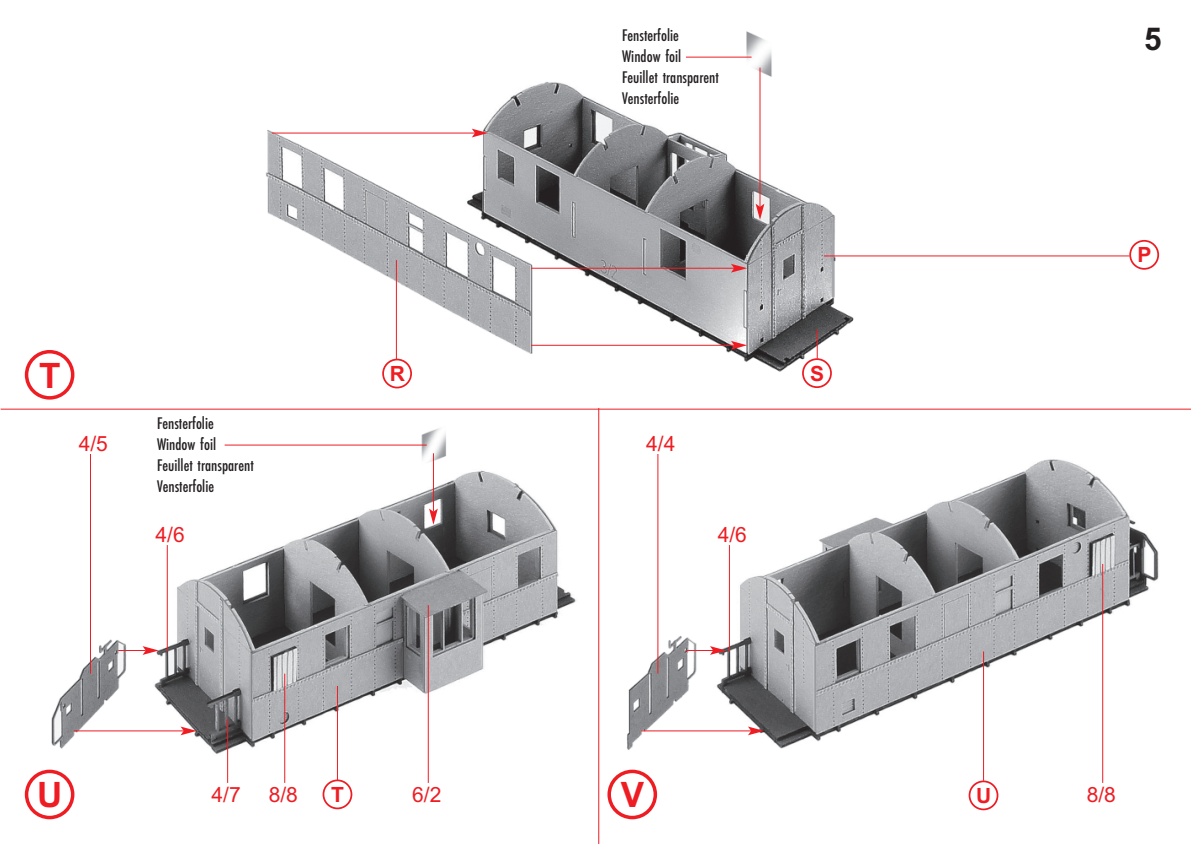
<style>
.page{position:relative;width:1191px;height:844px;background:#fff}
.page>*{position:absolute;margin:0;border:0;box-sizing:border-box;transform-origin:0 0}
.t1{font:700 35px "Arial";color:#ee1d23}
.t2{font:700 31.5px "Arial";color:#231f20}
.t3{font:21px "Arial";color:#ee1d23}
.t4{font:700 21px "Arial";color:#ee1d23}
.t5{font:17.5px/21px "Futura EF Medium Con";color:#231f20}
</style>
<div class="page">
<hr style="left:598px;top:408px;width:1px;height:435px;background:#ee1d23">
<hr style="left:1px;top:408px;width:1190px;height:1px;background:#ee1d23">
<img style="left:265px;top:31px;width:592px;height:341px">
<img style="left:51px;top:428px;width:525px;height:330px">
<img style="left:627px;top:454px;width:532px;height:299px">
<svg style="left:382px;top:358px;width:30px;height:30px"></svg>
<svg style="left:25px;top:350px;width:49px;height:49px"></svg>
<svg style="left:25px;top:769px;width:49px;height:50px"></svg>
<svg style="left:607px;top:769px;width:50px;height:50px"></svg>
<svg style="left:322px;top:779px;width:30px;height:30px"></svg>
<svg style="left:968px;top:780px;width:30px;height:30px"></svg>
<svg style="left:1129px;top:240px;width:30px;height:30px"></svg>
<hr style="left:90px;top:454px;width:1px;height:219px;background:#ee1d23">
<hr style="left:167px;top:545px;width:1px;height:106px;background:#ee1d23">
<hr style="left:227px;top:718px;width:1px;height:64px;background:#ee1d23">
<hr style="left:428px;top:605px;width:1px;height:177px;background:#ee1d23">
<hr style="left:284px;top:673px;width:1px;height:109px;background:#ee1d23">
<hr style="left:1102px;top:563px;width:1px;height:219px;background:#ee1d23">
<hr style="left:337px;top:685px;width:1px;height:95px;background:#ee1d23">
<hr style="left:396px;top:260px;width:1px;height:99px;background:#ee1d23">
<svg style="left:802px;top:329px;width:30px;height:59px"></svg>
<hr style="left:686px;top:57px;width:65px;height:1px;background:#ee1d23">
<hr style="left:225px;top:444px;width:202px;height:1px;background:#ee1d23">
<hr style="left:823px;top:255px;width:306px;height:1px;background:#ee1d23">
<hr style="left:759px;top:68px;width:1px;height:139px;background:#ee1d23">
<svg style="left:755px;top:204px;width:9px;height:16px"></svg>
<hr style="left:433px;top:453px;width:1px;height:58px;background:#ee1d23">
<svg style="left:429px;top:508px;width:9px;height:16px"></svg>
<hr style="left:531px;top:345px;width:203px;height:1px;background:#ee1d23">
<svg style="left:731px;top:341px;width:16px;height:8px"></svg>
<hr style="left:531px;top:268px;width:203px;height:1px;background:#ee1d23">
<svg style="left:731px;top:264px;width:16px;height:8px"></svg>
<hr style="left:272px;top:133px;width:203px;height:1px;background:#ee1d23">
<svg style="left:472px;top:129px;width:16px;height:8px"></svg>
<svg style="left:118px;top:646px;width:41px;height:8px"></svg>
<hr style="left:74px;top:730px;width:110px;height:1px;background:#ee1d23">
<svg style="left:180px;top:726px;width:17px;height:9px"></svg>
<hr style="left:657px;top:454px;width:1px;height:219px;background:#ee1d23">
<hr style="left:729px;top:545px;width:1px;height:106px;background:#ee1d23">
<hr style="left:983px;top:651px;width:1px;height:129px;background:#ee1d23">
<svg style="left:685px;top:646px;width:41px;height:8px"></svg>
<hr style="left:641px;top:730px;width:110px;height:1px;background:#ee1d23">
<svg style="left:748px;top:726px;width:16px;height:9px"></svg>
<p class="t5" style="left:622px;top:26px;width:58px">Fensterfolie</p>
<h2 class="t2" style="left:1144px;top:20px;width:19px">5</h2>
<p class="t5" style="left:622px;top:47px;width:98px">Window foil<br>Feuillet transparent<br>Vensterfolie</p>
<h1 class="t1" style="left:39px;top:355px;width:23px">T</h1>
<p class="t4" style="left:390px;top:361px;width:17px">R</p>
<p class="t4" style="left:810px;top:361px;width:16px">S</p>
<p class="t3" style="left:79px;top:431px;width:31px">4/5</p>
<p class="t5" style="left:157px;top:414px;width:98px">Fensterfolie<br>Window foil<br>Feuillet transparent<br>Vensterfolie</p>
<p class="t3" style="left:156px;top:522px;width:31px">4/6</p>
<p class="t3" style="left:646px;top:431px;width:31px">4/4</p>
<p class="t3" style="left:717px;top:522px;width:31px">4/6</p>
<p class="t4" style="left:1137px;top:242px;width:16px">P</p>
<h1 class="t1" style="left:37px;top:774px;width:27px">U</h1>
<p class="t4" style="left:331px;top:782px;width:14px">T</p>
<h1 class="t1" style="left:621px;top:774px;width:25px">V</h1>
<p class="t4" style="left:976px;top:783px;width:17px">U</p>
<p class="t3" style="left:212px;top:781px;width:31px">4/7</p>
<p class="t3" style="left:269px;top:781px;width:31px">8/8</p>
<p class="t3" style="left:412px;top:781px;width:31px">6/2</p>
<p class="t3" style="left:1086px;top:781px;width:31px">8/8</p>
</div>
